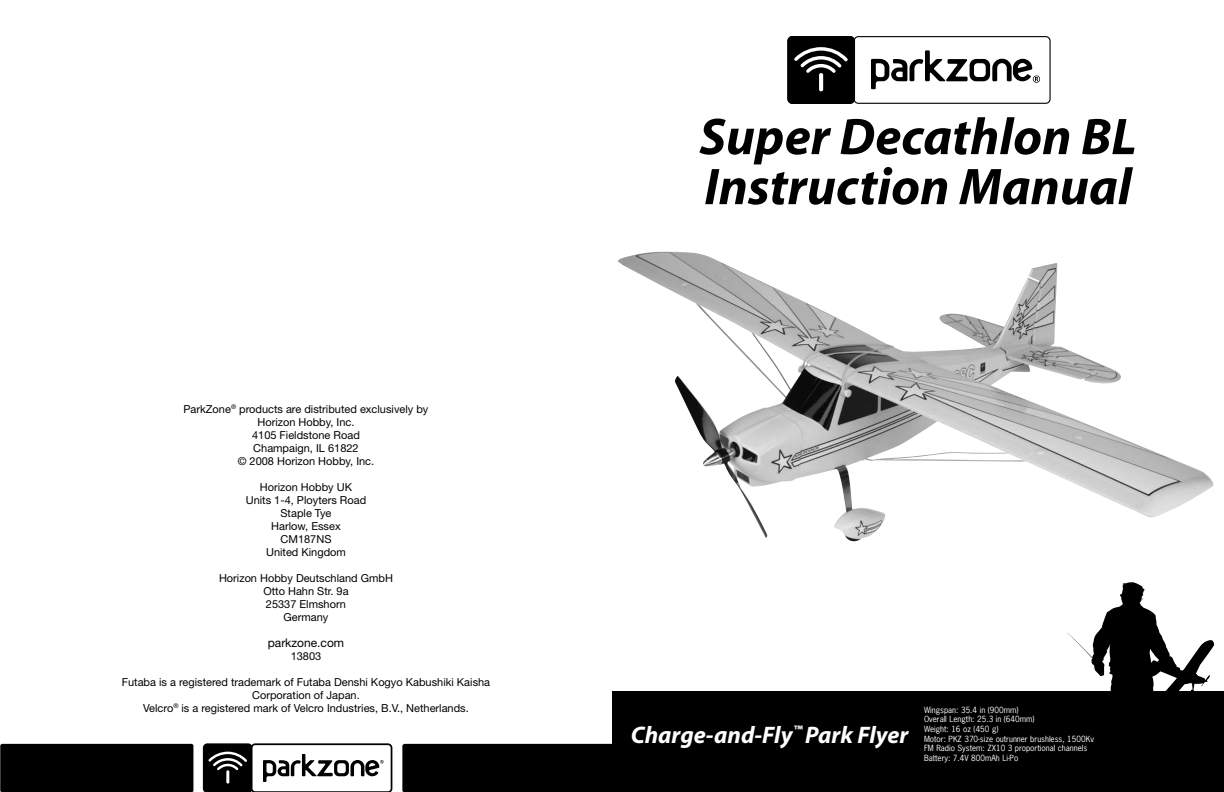
<style>
.page{position:relative;width:1224px;height:792px;background:#fff}
.page>*{position:absolute;margin:0;border:0;box-sizing:border-box;transform-origin:0 0}
.t1{font:italic 700 52px/50px "Myriad";color:#000}
.t2{font:italic 700 24px "Myriad Pro";color:#fff}
.t3{font:12px "Helvetica Neue LT Std";color:#000}
.t4{font:11px/13px "Helvetica Neue LT Std";color:#000;text-align:center}
.t5{font:8px/9.6px "News Gothic Std";color:#fff}
</style>
<div class="page">
<svg style="left:1067px;top:582px;width:148px;height:109px"></svg>
<div style="left:612px;top:691px;width:612px;height:101px;background:#000"></div>
<div style="left:402px;top:744px;width:210px;height:48px;background:#000"></div>
<div style="left:0;top:744px;width:193px;height:48px;background:#000;border-radius:2px"></div>
<svg style="left:203px;top:743px;width:189px;height:49px"></svg>
<svg style="left:787px;top:36px;width:264px;height:68px"></svg>
<img style="left:618px;top:252px;width:596px;height:290px">
<p class="t4" style="left:184px;top:402px;width:246px">ParkZone<sup>®</sup> products are distributed exclusively by<br>Horizon Hobby, Inc.<br>4105 Fieldstone Road<br>Champaign, IL 61822<br>© 2008 Horizon Hobby, Inc.</p>
<p class="t4" style="left:246px;top:480px;width:122px">Horizon Hobby UK<br>Units 1-4, Ployters Road<br>Staple Tye<br>Harlow, Essex<br>CM187NS<br>United Kingdom</p>
<p class="t4" style="left:219px;top:571px;width:175px">Horizon Hobby Deutschland GmbH<br>Otto Hahn Str. 9a<br>25337 Elmshorn<br>Germany</p>
<p class="t3" style="left:268px;top:636px;width:78px">parkzone.com</p>
<p class="t4" style="left:291px;top:649px;width:32px">13803</p>
<p class="t4" style="left:122px;top:675px;width:370px">Futaba is a registered trademark of Futaba Denshi Kogyo Kabushiki Kaisha<br>Corporation of Japan.<br>Velcro<sup>®</sup> is a registered mark of Velcro Industries, B.V., Netherlands.</p>
<h1 class="t1" style="left:699px;top:113px;width:439px">Super Decathlon BL<br>Instruction Manual</h1>
<h2 class="t2" style="left:631px;top:719px;width:279px">Charge-and-Fly<sup>™</sup> Park Flyer</h2>
<p class="t5" style="left:924px;top:705px;width:171px">Wingspan: 35.4 in (900mm)<br>Overall Length: 25.3 in (640mm)<br>Weight: 16 oz (450 g)<br>Motor: PKZ 370-size outrunner brushless, 1500Kv FM Radio System: ZX10 3 proportional channels Battery: 7.4V 800mAh Li-Po</p>
</div>
